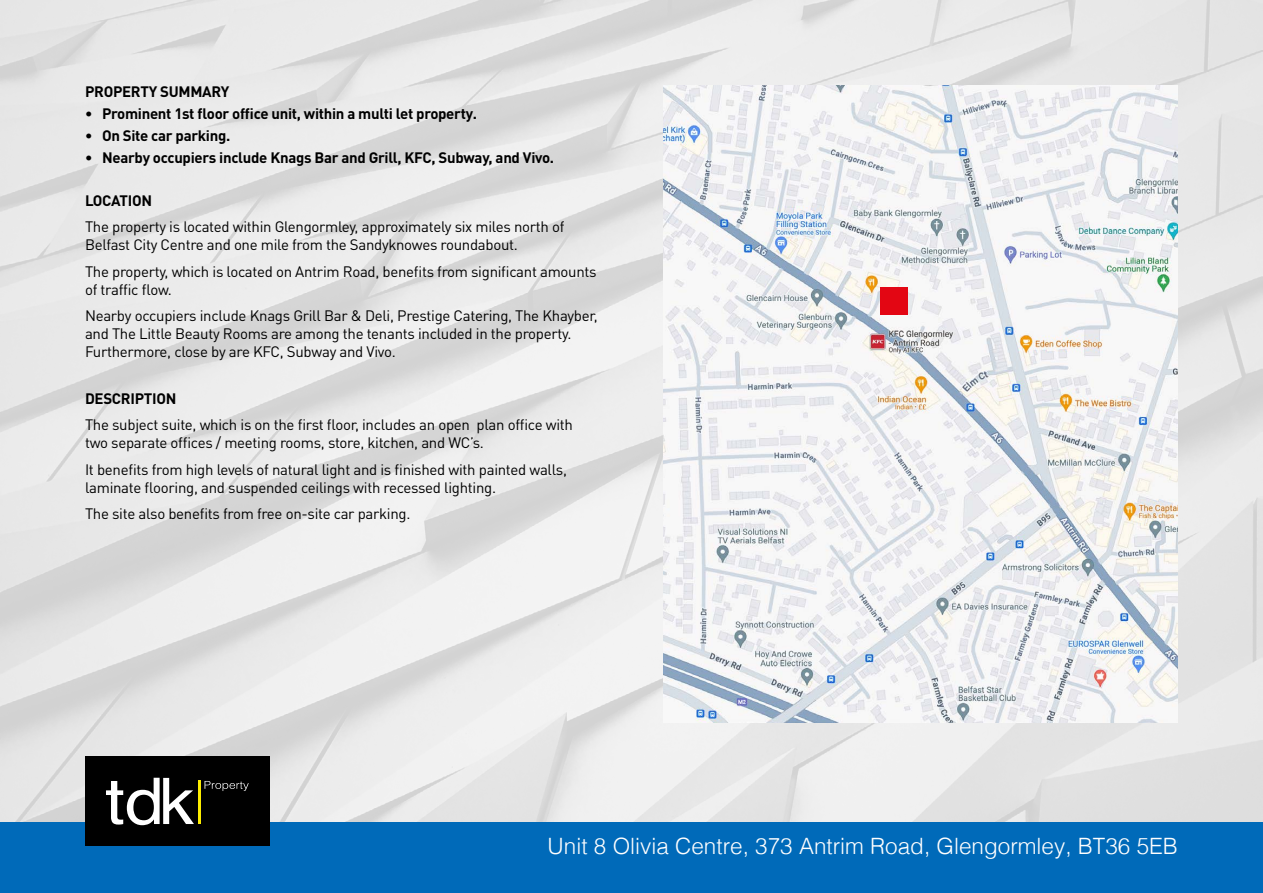
<style>
.page{position:relative;width:1263px;height:893px;background:#fff}
.page>*{position:absolute;margin:0;border:0;box-sizing:border-box;transform-origin:0 0}
.t1{font:300 22.5px "Helvetica";color:#fff}
.t2{font:15px/18px "DIN Pro";letter-spacing:-.02em;color:#000}
.t3{font:700 15px "DIN Pro";letter-spacing:-.02em;color:#000}
</style>
<div class="page">
<img style="left:0;top:0;width:1263px;height:823px">
<img style="left:663px;top:85px;width:515px;height:638px">
<div style="left:0;top:823px;width:1263px;height:70px;background:#006ab9"></div>
<div style="left:85px;top:757px;width:185px;height:89px;background:#000"></div>
<svg style="left:106px;top:778px;width:88px;height:47px"></svg>
<hr style="left:198px;top:780px;width:2px;height:44px;background:#fced00">
<svg style="left:205px;top:781px;width:44px;height:10px"></svg>
<div style="left:880px;top:287px;width:28px;height:28px;background:#e30613"></div>
<p class="t3" style="left:85px;top:81px;width:146px">PROPERTY SUMMARY</p>
<p class="t3" style="left:85px;top:103px;width:394px">• Prominent 1st floor office unit, within a multi let property.</p>
<p class="t3" style="left:85px;top:125px;width:147px">• On Site car parking.</p>
<p class="t3" style="left:85px;top:148px;width:471px">• Nearby occupiers include Knags Bar and Grill, KFC, Subway, and Vivo.</p>
<p class="t3" style="left:85px;top:190px;width:69px">LOCATION</p>
<p class="t2" style="left:85px;top:217px;width:481px">The property is located within Glengormley, approximately six miles north of<br>Belfast City Centre and one mile from the Sandyknowes roundabout.</p>
<p class="t2" style="left:85px;top:262px;width:513px">The property, which is located on Antrim Road, benefits from significant amounts of traffic flow.</p>
<p class="t2" style="left:85px;top:306px;width:514px">Nearby occupiers include Knags Grill Bar &amp; Deli, Prestige Catering, The Khayber, and The Little Beauty Rooms are among the tenants included in the property.<br>Furthermore, close by are KFC, Subway and Vivo.</p>
<p class="t3" style="left:85px;top:388px;width:93px">DESCRIPTION</p>
<p class="t2" style="left:85px;top:415px;width:489px">The subject suite, which is on the first floor, includes an open plan office with two separate offices / meeting rooms, store, kitchen, and WC’s.</p>
<p class="t2" style="left:85px;top:460px;width:483px">It benefits from high levels of natural light and is finished with painted walls, laminate flooring, and suspended ceilings with recessed lighting.</p>
<p class="t2" style="left:85px;top:504px;width:327px">The site also benefits from free on-site car parking.</p>
<h1 class="t1" style="left:548px;top:827px;width:632px">Unit 8 Olivia Centre, 373 Antrim Road, Glengormley, BT36 5EB</h1>
</div>
